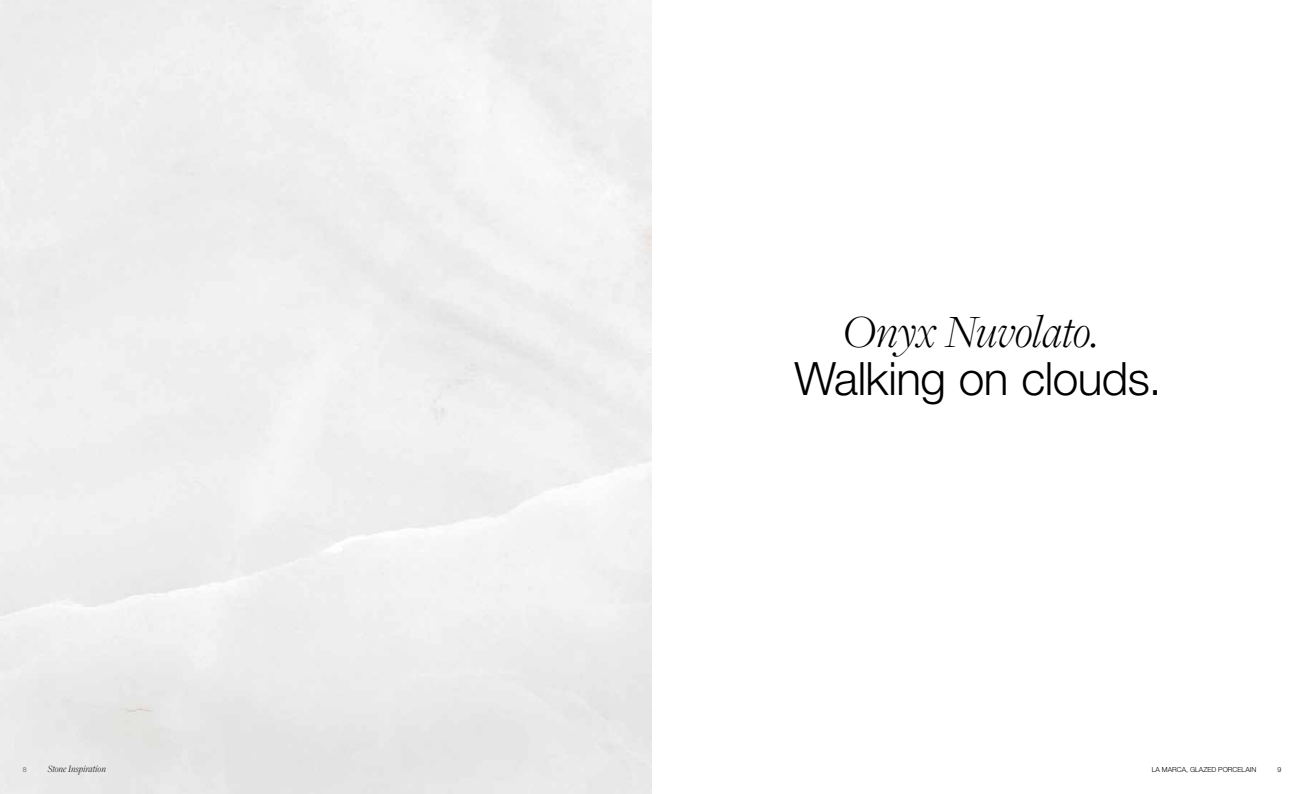
<style>
.page{position:relative;width:1304px;height:794px;background:#fff}
.page>*{position:absolute;margin:0;border:0;box-sizing:border-box;transform-origin:0 0}
.t1{font:italic 300 48px "Freight Disp Pro";letter-spacing:-.015em;color:#000}
.t2{font:300 46px "Helvetica Neue LT Pro";letter-spacing:-.01em;color:#000}
.t3{font:italic 300 10px "Freight Disp Pro";color:#000}
.t4{font:300 7px "Helvetica Neue LT Pro";color:#000}
.t5{font:300 7px "Helvetica Neue LT Pro";color:#575756}
</style>
<div class="page">
<h1 class="t1" style="left:843px;top:300px;width:258px">Onyx Nuvolato.</h1>
<h2 class="t2" style="left:795px;top:351px;width:368px">Walking on clouds.</h2>
<p class="t5" style="left:23px;top:764px;width:5px">8</p>
<h3 class="t3" style="left:48px;top:762px;width:60px">Stone Inspiration</h3>
<p class="t4" style="left:1152px;top:764px;width:106px">LA MARCA, GLAZED PORCELAIN</p>
<p class="t4" style="left:1277px;top:764px;width:5px">9</p>
</div>
